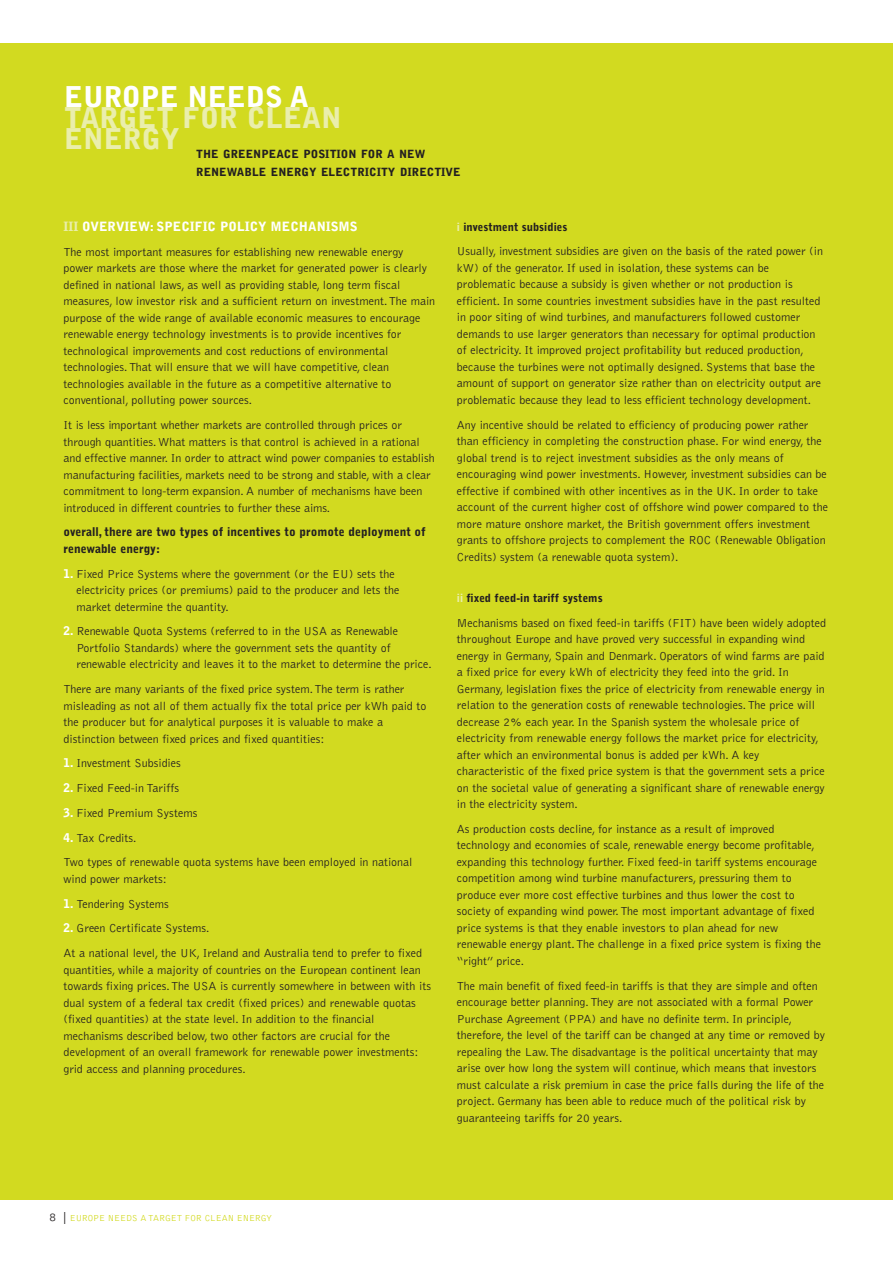
<style>
.page{position:relative;width:893px;height:1263px;background:#fff}
.page>*{position:absolute;margin:0;border:0;box-sizing:border-box;transform-origin:0 0}
.t1{font:900 28.5px/21px "Bell Gothic";color:#eaeeac}
.t2{font:900 28.5px "Bell Gothic";color:#fff}
.t3{font:900 12.75px "Bell Gothic";color:#fff}
.t4{font:300 12px/16.5px "Bell Gothic";color:#231f20}
.t5{font:900 12px/16.5px "Bell Gothic";color:#231f20}
.t6{font:900 11.25px/18px "Bell Gothic";color:#231f20}
.t7{font:300 9px "Bell Gothic";color:#d2da20}
.s1{color:#eaeeac}
.s2{font-weight:900;color:#fff}
.s3{font-size:12px;color:#231f20}
</style>
<div class="page">
<div style="left:0;top:43px;width:893px;height:1157px;background:#d2da20"></div>
<h1 class="t2" style="left:64px;top:87px;width:246px">EUROPE NEEDS A</h1>
<h1 class="t1" style="left:64px;top:111px;width:279px">TARGET FOR CLEAN<br>ENERGY</h1>
<p class="t6" style="left:196px;top:146px;width:266px">THE GREENPEACE POSITION FOR A NEW<br>RENEWABLE ENERGY ELECTRICITY DIRECTIVE</p>
<p class="t3" style="left:64px;top:222px;width:296px"><span class="s1">III</span> OVERVIEW: SPECIFIC POLICY MECHANISMS</p>
<p class="t4" style="left:64px;top:243px;width:373px">The most important measures for establishing new renewable energy power markets are those where the market for generated power is clearly defined in national laws, as well as providing stable, long term fiscal measures, low investor risk and a sufficient return on investment.The main purpose of the wide range of available economic measures to encourage renewable energy technology investments is to provide incentives for technological improvements and cost reductions of environmental technologies.That will ensure that we will have competitive, clean technologies available in the future as a competitive alternative to conventional, polluting power sources.</p>
<p class="t4" style="left:64px;top:417px;width:373px">It is less important whether markets are controlled through prices or through quantities. What matters is that control is achieved in a rational and effective manner. In order to attract wind power companies to establish manufacturing facilities, markets need to be strong and stable, with a clear commitment to long-term expansion. A number of mechanisms have been introduced in different countries to further these aims.</p>
<p class="t5" style="left:64px;top:525px;width:364px">overall, there are two types of incentives to promote deployment of renewable energy:</p>
<p class="t4" style="left:76px;top:565px;width:325px;text-indent:-13px"><span class="s2">1.</span> Fixed Price Systems where the government (or the EU) sets the electricity prices (or premiums) paid to the producer and lets the market determine the quantity.</p>
<p class="t4" style="left:76px;top:623px;width:357px;text-indent:-13px"><span class="s2">2.</span> Renewable Quota Systems (referred to in the USA as Renewable<br>Portfolio Standards) where the government sets the quantity of renewable electricity and leaves it to the market to determine the price.</p>
<p class="t4" style="left:64px;top:681px;width:364px">There are many variants of the fixed price system.The term is rather misleading as not all of them actually fix the total price per kWh paid to the producer but for analytical purposes it is valuable to make a distinction between fixed prices and fixed quantities:</p>
<p class="t4" style="left:64px;top:755px;width:119px"><span class="s2">1.</span> Investment Subsidies</p>
<p class="t4" style="left:64px;top:780px;width:117px"><span class="s2">2.</span> Fixed Feed-in Tariffs</p>
<p class="t4" style="left:64px;top:804px;width:135px"><span class="s2">3.</span> Fixed Premium Systems</p>
<p class="t4" style="left:64px;top:825px;width:350px;line-height:24.8px"><span class="s2">4.</span> Tax Credits.<br>Two types of renewable quota systems have been employed in national</p>
<p class="t4" style="left:64px;top:870px;width:105px">wind power markets:</p>
<p class="t4" style="left:64px;top:895px;width:107px"><span class="s2">1.</span> Tendering Systems</p>
<p class="t4" style="left:64px;top:916px;width:360px;line-height:24.8px"><span class="s2">2.</span> Green Certificate Systems.<br>At a national level, the UK, Ireland and Australia tend to prefer to fixed</p>
<p class="t4" style="left:64px;top:961px;width:369px">quantities, while a majority of countries on the European continent lean towards fixing prices.The USA is currently somewhere in between with its dual system of a federal tax credit (fixed prices) and renewable quotas (fixed quantities) at the state level. In addition to the financial mechanisms described below, two other factors are crucial for the development of an overall framework for renewable power investments: grid access and planning procedures.</p>
<p class="t6" style="left:457px;top:219px;width:112px"><span class="s1">i</span> investment subsidies</p>
<p class="t4" style="left:457px;top:243px;width:368px">Usually, investment subsidies are given on the basis of the rated power (in kW) of the generator. If used in isolation, these systems can be problematic because a subsidy is given whether or not production is efficient. In some countries investment subsidies have in the past resulted in poor siting of wind turbines, and manufacturers followed customer demands to use larger generators than necessary for optimal production of electricity. It improved project profitability but reduced production, because the turbines were not optimally designed. Systems that base the amount of support on generator size rather than on electricity output are problematic because they lead to less efficient technology development.</p>
<p class="t4" style="left:457px;top:416px;width:373px">Any incentive should be related to efficiency of producing power rather than efficiency in completing the construction phase. For wind energy, the global trend is to reject investment subsidies as the only means of encouraging wind power investments. However, investment subsidies can be effective if combined with other incentives as in the UK. In order to take account of the current higher cost of offshore wind power compared to the more mature onshore market, the British government offers investment grants to offshore projects to complement the ROC (Renewable Obligation Credits) system (a renewable quota system).</p>
<p class="t6" style="left:457px;top:590px;width:147px"><span class="s1">ii</span> fixed feed-in tariff systems</p>
<p class="t4" style="left:457px;top:614px;width:371px">Mechanisms based on fixed feed-in tariffs (FIT) have been widely adopted throughout Europe and have proved very successful in expanding wind energy in Germany, Spain and Denmark. Operators of wind farms are paid a fixed price for every kWh of electricity they feed into the grid. In Germany, legislation fixes the price of electricity from renewable energy in relation to the generation costs of renewable technologies.The price will decrease 2% each year. In the Spanish system the wholesale price of electricity from renewable energy follows the market price for electricity, after which an environmental bonus is added per kWh. A key characteristic of the fixed price system is that the government sets a price on the societal value of generating a significant share of renewable energy in the electricity system.</p>
<p class="t4" style="left:457px;top:820px;width:366px">As production costs decline, for instance as a result of improved technology and economies of scale, renewable energy become profitable, expanding this technology further. Fixed feed-in tariff systems encourage competition among wind turbine manufacturers, pressuring them to produce ever more cost effective turbines and thus lower the cost to society of expanding wind power.The most important advantage of fixed price systems is that they enable investors to plan ahead for new renewable energy plant.The challenge in a fixed price system is fixing the “right” price.</p>
<p class="t4" style="left:457px;top:977px;width:370px">The main benefit of fixed feed-in tariffs is that they are simple and often encourage better planning.They are not associated with a formal Power Purchase Agreement (PPA) and have no definite term. In principle, therefore, the level of the tariff can be changed at any time or removed by repealing the Law.The disadvantage is the political uncertainty that may arise over how long the system will continue, which means that investors must calculate a risk premium in case the price falls during the life of the project. Germany has been able to reduce much of the political risk by guaranteeing tariffs for 20 years.</p>
<p class="t7" style="left:50px;top:1212px;width:224px"><span class="s3">8 |</span> EUROPE NEEDS A TARGET FOR CLEAN ENERGY</p>
</div>
